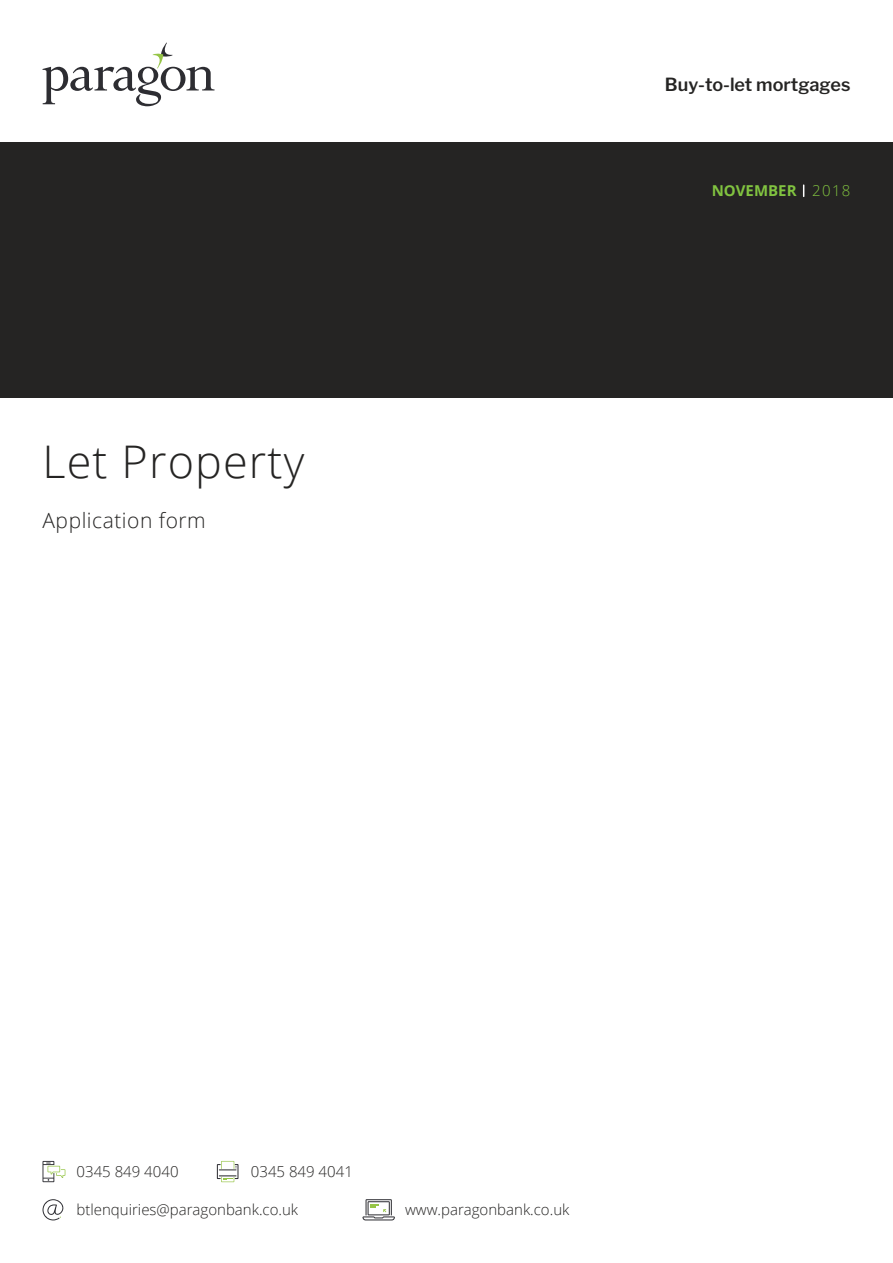
<style>
.page{position:relative;width:893px;height:1263px;background:#fff}
.page>*{position:absolute;margin:0;border:0;box-sizing:border-box;transform-origin:0 0}
._02__Main_Title{font:300 45px "Open Sans";letter-spacing:.025em;color:#252423}
._03__Main_Subtitle{font:300 21px "Open Sans";letter-spacing:.025em;color:#252423}
._01__CoverTitle{font:600 18px "Libre Franklin";color:#252423}
._01_Contact_Details{font:300 15px "Open Sans";color:#252423}
._01__Header_Date{font:700 15px "Open Sans";color:#81c340}
.s1{font-weight:300}
</style>
<div class="page">
<svg style="left:43px;top:43px;width:171px;height:63px"></svg>
<div style="left:0;top:143px;width:893px;height:255px;background:#252423"></div>
<svg style="left:43px;top:1161px;width:22px;height:21px"></svg>
<svg style="left:217px;top:1161px;width:21px;height:21px"></svg>
<svg style="left:43px;top:1199px;width:20px;height:21px"></svg>
<svg style="left:362px;top:1199px;width:33px;height:21px"></svg>
<p class="_02__Main_Title" style="left:43px;top:431px;width:263px">Let Property</p>
<p class="_03__Main_Subtitle" style="left:43px;top:506px;width:165px">Application form</p>
<p class="_01__CoverTitle" style="left:665px;top:74px;width:187px">Buy-to-let mortgages</p>
<p class="_01__Header_Date" style="left:712px;top:180px;width:140px">NOVEMBER <span class="s1">2018</span></p>
<p class="_01_Contact_Details" style="left:77px;top:1161px;width:104px">0345 849 4040</p>
<p class="_01_Contact_Details" style="left:251px;top:1161px;width:104px">0345 849 4041</p>
<p class="_01_Contact_Details" style="left:77px;top:1199px;width:223px">btlenquiries@paragonbank.co.uk</p>
<p class="_01_Contact_Details" style="left:405px;top:1199px;width:166px">www.paragonbank.co.uk</p>
</div>
